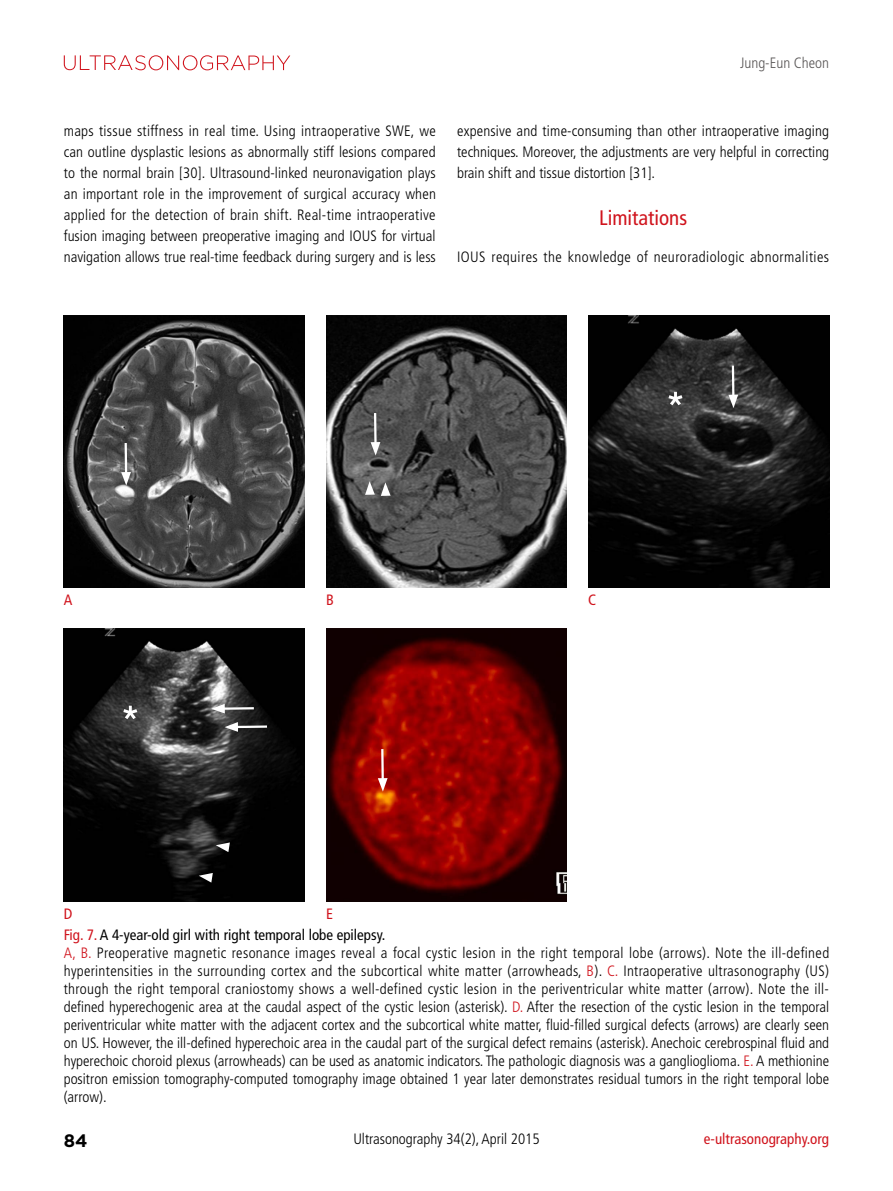
<style>
.page{position:relative;width:893px;height:1191px;background:#fff}
.page>*{position:absolute;margin:0;border:0;box-sizing:border-box;transform-origin:0 0}
.t1{font:condensed 21px "Frutiger LT Std";color:#d0131c}
.t2{font:700 18px "Gotham";color:#000}
.t3{font:300 condensed 15px/18px "Frutiger LT Std";color:#000;text-align:justify}
.t4{font:300 condensed 15px "Frutiger LT Std";letter-spacing:.03em;color:#000}
.t5{font:condensed 15px "Frutiger LT Std";color:#d0131c}
.t6{font:300 condensed 15px "Frutiger LT Std";color:#5a5757}
.s1{font-weight:400;color:#d0131c}
.s2{font-weight:400}
.s3{color:#d0131c}
</style>
<div class="page">
<svg style="left:64px;top:55px;width:226px;height:15px"></svg>
<img style="left:64px;top:315px;width:241px;height:272px">
<img style="left:326px;top:315px;width:241px;height:272px">
<img style="left:588px;top:315px;width:241px;height:272px">
<img style="left:64px;top:629px;width:241px;height:272px">
<img style="left:326px;top:629px;width:241px;height:272px">
<svg style="left:365px;top:481px;width:10px;height:14px"></svg>
<svg style="left:216px;top:842px;width:15px;height:10px"></svg>
<svg style="left:199px;top:873px;width:15px;height:9px"></svg>
<svg style="left:381px;top:482px;width:10px;height:14px"></svg>
<hr style="left:125px;top:443px;width:2px;height:33px;background:#fff">
<svg style="left:121px;top:472px;width:10px;height:13px"></svg>
<hr style="left:221px;top:707px;width:33px;height:3px;background:#fff">
<svg style="left:211px;top:703px;width:14px;height:10px"></svg>
<hr style="left:234px;top:725px;width:33px;height:3px;background:#fff">
<svg style="left:225px;top:722px;width:13px;height:10px"></svg>
<hr style="left:374px;top:413px;width:3px;height:33px;background:#fff">
<svg style="left:371px;top:442px;width:9px;height:13px"></svg>
<hr style="left:381px;top:749px;width:3px;height:33px;background:#fff">
<svg style="left:378px;top:778px;width:10px;height:13px"></svg>
<hr style="left:732px;top:365px;width:2px;height:34px;background:#fff">
<svg style="left:728px;top:394px;width:10px;height:14px"></svg>
<svg style="left:123px;top:705px;width:14px;height:14px"></svg>
<svg style="left:668px;top:392px;width:14px;height:13px"></svg>
<p class="t3" style="left:64px;top:120px;width:374px;line-height:21px">maps tissue stiffness in real time. Using intraoperative SWE, we can outline dysplastic lesions as abnormally stiff lesions compared to the normal brain [30]. Ultrasound-linked neuronavigation plays an important role in the improvement of surgical accuracy when applied for the detection of brain shift. Real-time intraoperative fusion imaging between preoperative imaging and IOUS for virtual navigation allows true real-time feedback during surgery and is less</p>
<p class="t6" style="left:740px;top:54px;width:91px">Jung-Eun Cheon</p>
<p class="t3" style="left:457px;top:120px;width:374px;line-height:21px">expensive and time-consuming than other intraoperative imaging techniques. Moreover, the adjustments are very helpful in correcting brain shift and tissue distortion [31].</p>
<h1 class="t1" style="left:599px;top:205px;width:89px">Limitations</h1>
<p class="t4" style="left:457px;top:248px;width:374px">IOUS requires the knowledge of neuroradiologic abnormalities</p>
<p class="t5" style="left:64px;top:591px;width:10px">A</p>
<p class="t5" style="left:326px;top:591px;width:9px">B</p>
<p class="t5" style="left:588px;top:591px;width:10px">C</p>
<p class="t5" style="left:64px;top:905px;width:10px">D</p>
<p class="t5" style="left:326px;top:905px;width:8px">E</p>
<p class="t3" style="left:64px;top:926px;width:767px;text-align:left"><span class="s1">Fig. 7.</span> <span class="s2">A 4-year-old girl with right temporal lobe epilepsy.<br></span><span class="s3">A, B.</span> Preoperative magnetic resonance images reveal a focal cystic lesion in the right temporal lobe (arrows). Note the ill-defined hyperintensities in the surrounding cortex and the subcortical white matter (arrowheads, <span class="s3">B</span>). <span class="s3">C.</span> Intraoperative ultrasonography (US) through the right temporal craniostomy shows a well-defined cystic lesion in the periventricular white matter (arrow). Note the ill&shy;defined hyperechogenic area at the caudal aspect of the cystic lesion (asterisk). <span class="s3">D.</span> After the resection of the cystic lesion in the temporal periventricular white matter with the adjacent cortex and the subcortical white matter, fluid-filled surgical defects (arrows) are clearly seen on US. However, the ill-defined hyperechoic area in the caudal part of the surgical defect remains (asterisk). Anechoic cerebrospinal fluid and hyperechoic choroid plexus (arrowheads) can be used as anatomic indicators. The pathologic diagnosis was a ganglioglioma. <span class="s3">E.</span> A methionine positron emission tomography-computed tomography image obtained 1 year later demonstrates residual tumors in the right temporal lobe (arrow).</p>
<p class="t2" style="left:64px;top:1130px;width:25px">84</p>
<p class="t3" style="left:353px;top:1130px;width:188px">Ultrasonography 34(2), April 2015</p>
<p class="t5" style="left:704px;top:1130px;width:127px">e-ultrasonography.org</p>
</div>
